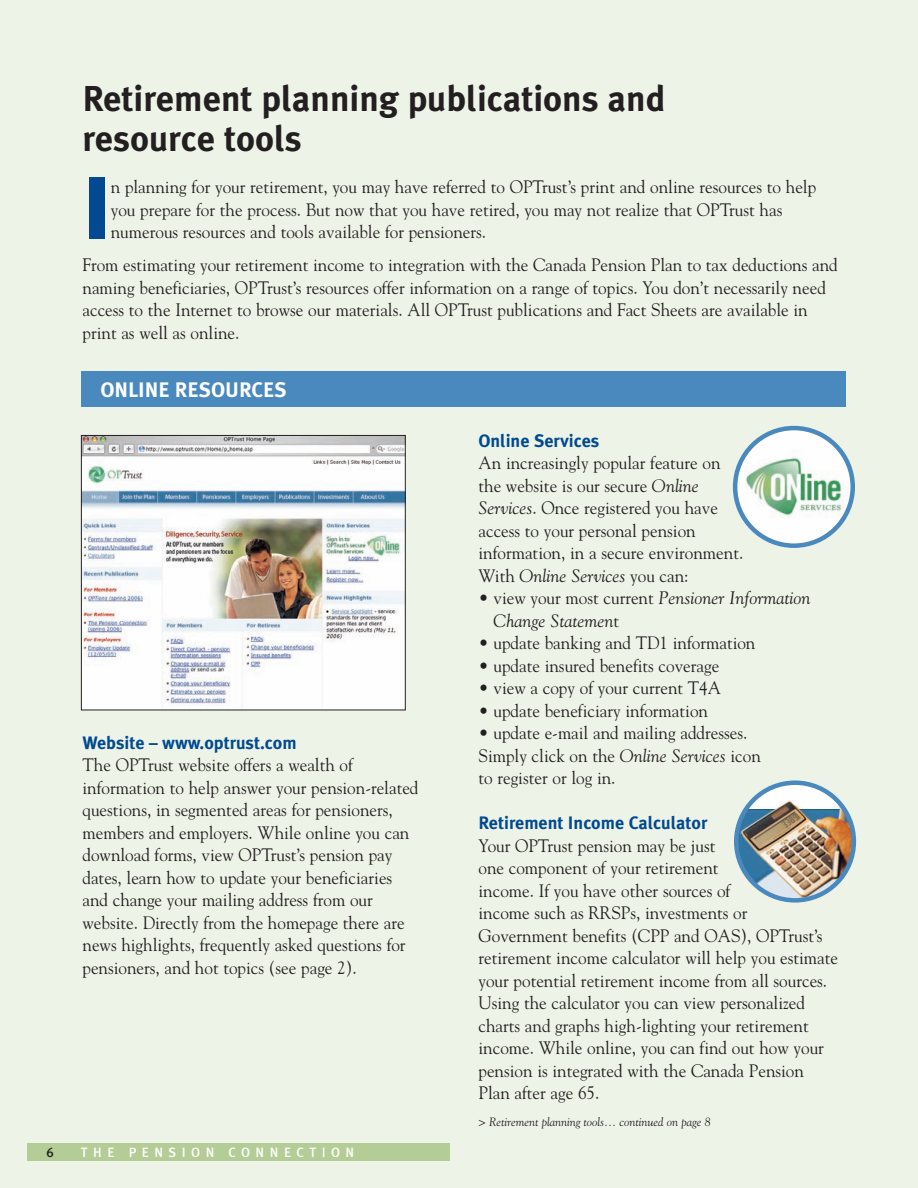
<style>
.page{position:relative;width:918px;height:1188px;background:#eef3e7}
.page>*{position:absolute;margin:0;border:0;box-sizing:border-box;transform-origin:0 0}
.t1{font:900 87.9px "Meta Plus";color:#014990;scale:.95 1}
.t2{font:700 36px/40.5px "Meta Plus";color:#231f20}
.t3{font:700 21px "Meta Plus";color:#fff}
.t4{font:18px/22.5px "Goudy";color:#231f20;scale:.95 1}
.t5{font:700 18px "Meta Plus";color:#014990}
.t6{font:italic 18px/22.5px "Goudy";color:#231f20}
.t7{font:13.5px "Meta Plus Medium Caps";letter-spacing:.4em;color:#fff}
.t8{font:13.5px "Meta Plus Medium Caps";color:#231f20}
.t9{font:italic 12px "Goudy";color:#231f20}
.s1{font-style:italic}
.s2{font-style:normal}
</style>
<div class="page">
<div style="left:81px;top:371px;width:765px;height:36px;background:#4a89be"></div>
<div style="left:27px;top:1143px;width:423px;height:18px;background:#b4cc95"></div>
<img style="left:83px;top:437px;width:321px;height:271px">
<div style="left:81px;top:435px;width:325px;height:275px;border:1px solid #231f20"></div>
<svg style="left:733px;top:426px;width:122px;height:122px"></svg>
<img style="left:734px;top:780px;width:122px;height:123px">
<h2 class="t2" style="left:82px;top:78px;width:585px">Retirement planning publications and resource tools</h2>
<h1 class="t1" style="left:82px;top:157px;width:31px">I</h1>
<p class="t4" style="left:111px;top:176px;width:744px">n planning for your retirement, you may have referred to OPTrust’s print and online resources to help you prepare for the process. But now that you have retired, you may not realize that OPTrust has numerous resources and tools available for pensioners.</p>
<p class="t4" style="left:83px;top:254px;width:797px">From estimating your retirement income to integration with the Canada Pension Plan to tax deductions and naming beneficiaries, OPTrust’s resources offer information on a range of topics. You don’t necessarily need access to the Internet to browse our materials. All OPTrust publications and Fact Sheets are available in print as well as online.</p>
<p class="t3" style="left:100px;top:377px;width:188px">ONLINE RESOURCES</p>
<p class="t5" style="left:82px;top:732px;width:216px">Website – www.optrust.com</p>
<p class="t4" style="left:82px;top:754px;width:355px">The OPTrust website offers a wealth of information to help answer your pension-related questions, in segmented areas for pensioners, members and employers. While online you can download forms, view OPTrust’s pension pay dates, learn how to update your beneficiaries and change your mailing address from our website. Directly from the homepage there are news highlights, frequently asked questions for pensioners, and hot topics (see page 2).</p>
<p class="t8" style="left:46px;top:1144px;width:9px">6</p>
<p class="t7" style="left:81px;top:1144px;width:275px">THE PENSION CONNECTION</p>
<p class="t5" style="left:478px;top:430px;width:122px">Online Services</p>
<p class="t4" style="left:478px;top:452px;width:280px">An increasingly popular feature on the website is our secure <span class="s1">Online Services</span>. Once registered you have access to your personal pension information, in a secure environment.<br>With <span class="s1">Online Services</span> you can:</p>
<p class="t6" style="left:494px;top:587px;width:318px;text-indent:-15px"><span class="s2">• view your most current</span> Pensioner Information<br>Change Statemen<span class="s2">t</span></p>
<p class="t4" style="left:478px;top:632px;width:293px">• update banking and TD1 information</p>
<p class="t4" style="left:478px;top:654px;width:255px">• update insured benefits coverage</p>
<p class="t4" style="left:478px;top:677px;width:257px">• view a copy of your current T4A</p>
<p class="t4" style="left:478px;top:699px;width:243px">• update beneficiary information</p>
<p class="t4" style="left:478px;top:722px;width:299px">• update e-mail and mailing addresses.<br>Simply click on the <span class="s1">Online Services</span> icon to register or log in.</p>
<p class="t5" style="left:478px;top:812px;width:230px">Retirement Income Calculator</p>
<p class="t4" style="left:478px;top:834px;width:380px">Your OPTrust pension may be just<br>one component of your retirement<br>income. If you have other sources of<br>income such as RRSPs, investments or Government benefits (CPP and OAS), OPTrust’s retirement income calculator will help you estimate your potential retirement income from all sources.<br>Using the calculator you can view personalized charts and graphs high-lighting your retirement income. While online, you can find out how your pension is integrated with the Canada Pension Plan after age 65.</p>
<p class="t9" style="left:478px;top:1115px;width:234px">&gt; Retirement planning tools... continued on page 8</p>
</div>
